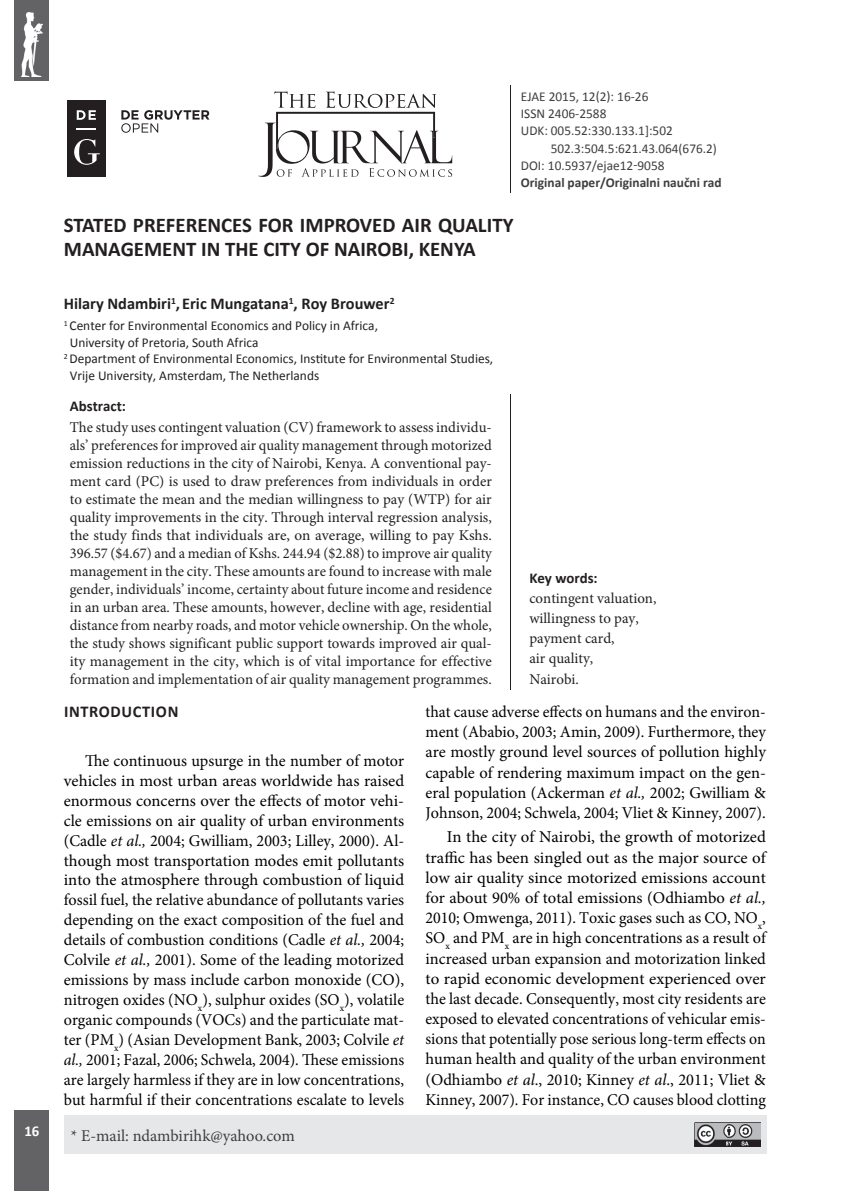
<style>
.page{position:relative;width:851px;height:1191px;background:#fff}
.page>*{position:absolute;margin:0;border:0;box-sizing:border-box;transform-origin:0 0}
.t1{font:700 21px/24px "Calibri";color:#231f20}
.t2{font:16.5px/20px "Minion Pro";color:#000;text-align:justify}
.t3{font:16.5px/20.2px "Minion Pro";color:#000;text-align:justify;scale:.96 1}
.t4{font:700 16.5px "Calibri";color:#231f20}
.t5{font:16.5px "Minion Pro";color:#3e3e3f}
.t6{font:700 16.5px "Calibri";letter-spacing:.04em;color:#231f20}
.t7{font:15px/18px "Minion Pro";color:#231f20;text-align:justify}
.t8{font:700 15px "Calibri";color:#231f20}
.t9{font:700 15px "Calibri";color:#fff}
.t10{font:13.5px "Calibri";color:#231f20}
.t11{font:13.5px "Calibri";color:#3e3e3f}
.t12{font:700 13.5px "Calibri";color:#3e3e3f}
.s1{font-style:italic}
</style>
<div class="page">
<div style="left:15px;top:0;width:34px;height:81px;background:#636366"></div>
<div style="left:15px;top:1110px;width:34px;height:81px;background:#636366"></div>
<img style="left:22px;top:13px;width:20px;height:64px">
<hr style="left:510px;top:394px;width:1px;height:295px;background:#231f20">
<div style="left:65px;top:1115px;width:701px;height:38px;background:#e6e7e9"></div>
<img style="left:694px;top:1123px;width:66px;height:23px">
<hr style="left:510px;top:85px;width:1px;height:108px;background:#231f20">
<div style="left:67px;top:101px;width:38px;height:76px;background:#231f20"></div>
<svg style="left:77px;top:128px;width:19px;height:2px"></svg>
<svg style="left:77px;top:110px;width:19px;height:10px"></svg>
<svg style="left:74px;top:139px;width:26px;height:26px"></svg>
<svg style="left:121px;top:110px;width:88px;height:23px"></svg>
<svg style="left:258px;top:91px;width:194px;height:86px"></svg>
<p class="t9" style="left:24px;top:1122px;width:17px">16</p>
<p class="t11" style="left:520px;top:88px;width:129px">EJAE 2015, 12(2): 16-26</p>
<p class="t11" style="left:520px;top:105px;width:87px">ISSN 2406-2588</p>
<p class="t11" style="left:520px;top:123px;width:153px">UDK: 005.52:330.133.1]:502</p>
<p class="t11" style="left:550px;top:140px;width:167px">502.3:504.5:621.43.064(676.2)</p>
<p class="t11" style="left:520px;top:157px;width:145px">DOI: 10.5937/ejae12-9058</p>
<p class="t12" style="left:520px;top:174px;width:202px">Original paper/Originalni naučni rad</p>
<p class="t1" style="left:64px;top:212px;width:451px">STATED PREFERENCES FOR IMPROVED AIR QUALITY<br>MANAGEMENT IN THE CITY OF NAIROBI, KENYA</p>
<p class="t4" style="left:64px;top:294px;width:332px">Hilary Ndambiri<sup>1</sup>, Eric Mungatana<sup>1</sup>, Roy Brouwer<sup>2</sup></p>
<p class="t10" style="left:64px;top:317px;width:316px"><sup>1</sup> Center for Environmental Economics and Policy in Africa,</p>
<p class="t10" style="left:70px;top:334px;width:190px">University of Pretoria, South Africa</p>
<p class="t10" style="left:64px;top:350px;width:431px"><sup>2</sup> Department of Environmental Economics, Institute for Environmental Studies,</p>
<p class="t10" style="left:70px;top:367px;width:251px">Vrije University, Amsterdam, The Netherlands</p>
<p class="t8" style="left:70px;top:397px;width:58px">Abstract:</p>
<p class="t7" style="left:70px;top:418px;width:423px">The study uses contingent valuation (CV) framework to assess individu&shy;als’ preferences for improved air quality management through motorized emission reductions in the city of Nairobi, Kenya. A conventional pay&shy;ment card (PC) is used to draw preferences from individuals in order to estimate the mean and the median willingness to pay (WTP) for air quality improvements in the city. Through interval regression analysis, the study finds that individuals are, on average, willing to pay Kshs.<br>396.57 ($4.67) and a median of Kshs. 244.94 ($2.88) to improve air quality management in the city. These amounts are found to increase with male gender, individuals’ income, certainty about future income and residence in an urban area. These amounts, however, decline with age, residential distance from nearby roads, and motor vehicle ownership. On the whole, the study shows significant public support towards improved air qual&shy;ity management in the city, which is of vital importance for effective formation and implementation of air quality management programmes.</p>
<p class="t8" style="left:529px;top:568px;width:70px">Key words:</p>
<p class="t7" style="left:529px;top:588px;width:129px;line-height:20.1px;text-align:left">contingent valuation, willingness to pay, payment card,<br>air quality,<br>Nairobi.</p>
<p class="t6" style="left:64px;top:701px;width:116px">INTRODUCTION</p>
<p class="t2" style="left:64px;top:750px;width:342px;text-indent:21px">The continuous upsurge in the number of motor vehicles in most urban areas worldwide has raised enormous concerns over the effects of motor vehi&shy;cle emissions on air quality of urban environments (Cadle <span class="s1">et al.,</span> 2004; Gwilliam, 2003; Lilley, 2000). Al&shy;though most transportation modes emit pollutants into the atmosphere through combustion of liquid fossil fuel, the relative abundance of pollutants varies depending on the exact composition of the fuel and details of combustion conditions (Cadle <span class="s1">et al.,</span> 2004; Colvile <span class="s1">et al.,</span> 2001). Some of the leading motorized emissions by mass include carbon monoxide (CO), nitrogen oxides (NO<sub>x</sub>), sulphur oxides (SO<sub>x</sub>), volatile organic compounds (VOCs) and the particulate mat&shy;ter (PM<sub>x</sub>) (Asian Development Bank, 2003; Colvile <span class="s1">et al.,</span> 2001; Fazal, 2006; Schwela, 2004). These emissions are largely harmless if they are in low concentrations, but harmful if their concentrations escalate to levels</p>
<p class="t5" style="left:71px;top:1124px;width:225px">* E-mail: ndambirihk@yahoo.com</p>
<p class="t3" style="left:425px;top:701px;width:356px">that cause adverse effects on humans and the environ&shy;ment (Ababio, 2003; Amin, 2009). Furthermore, they are mostly ground level sources of pollution highly capable of rendering maximum impact on the gen&shy;eral population (Ackerman <span class="s1">et al.,</span> 2002; Gwilliam &amp; Johnson, 2004; Schwela, 2004; Vliet &amp; Kinney, 2007).</p>
<p class="t2" style="left:425px;top:827px;width:342px;text-indent:21px">In the city of Nairobi, the growth of motorized traffic has been singled out as the major source of low air quality since motorized emissions account for about 90% of total emissions (Odhiambo <span class="s1">et al., </span>2010; Omwenga, 2011). Toxic gases such as CO, NO<sub>x</sub>, SO<sub>x</sub> and PM<sub>x</sub> are in high concentrations as a result of increased urban expansion and motorization linked to rapid economic development experienced over the last decade. Consequently, most city residents are exposed to elevated concentrations of vehicular emis&shy;sions that potentially pose serious long-term effects on human health and quality of the urban environment (Odhiambo <span class="s1">et al</span>., 2010; Kinney <span class="s1">et al</span>., 2011; Vliet &amp; Kinney, 2007). For instance, CO causes blood clotting</p>
</div>
